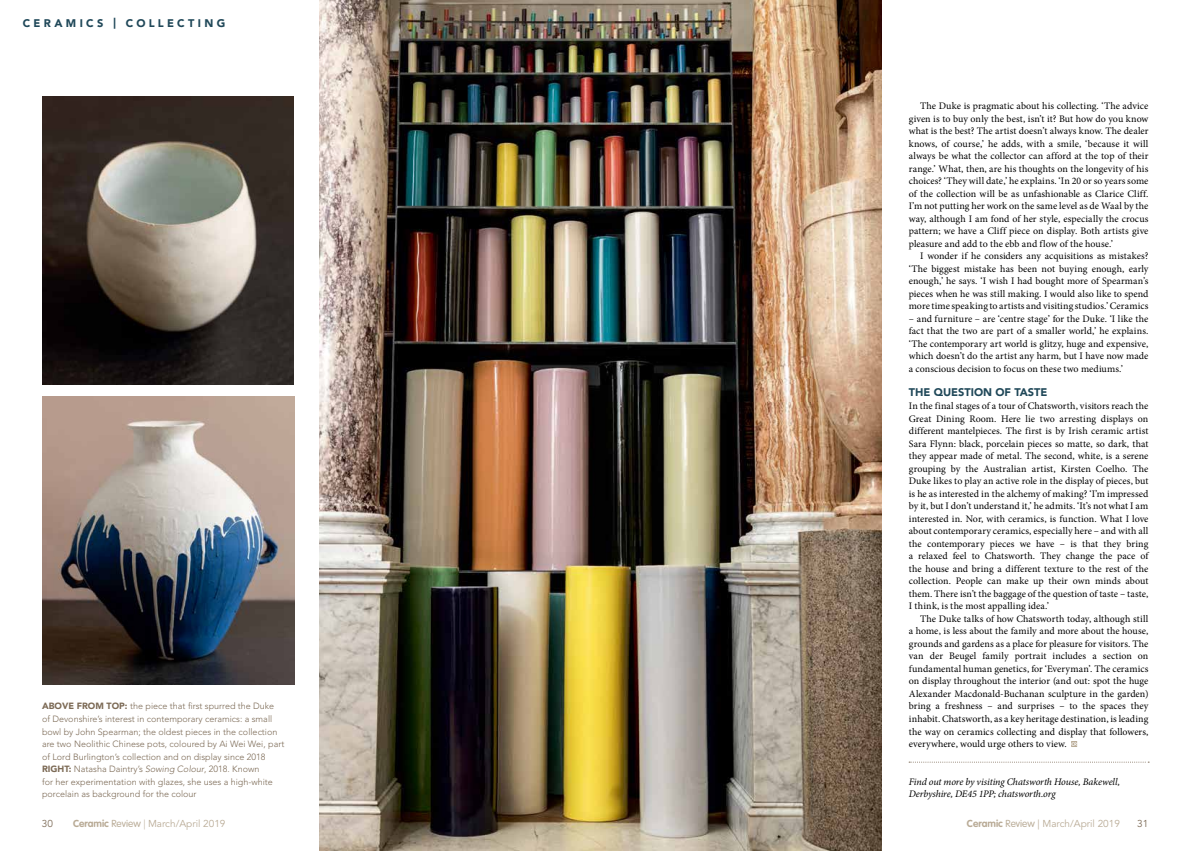
<style>
.page{position:relative;width:1191px;height:851px;background:#fff}
.page>*{position:absolute;margin:0;border:0;box-sizing:border-box;transform-origin:0 0}
.t1{font:900 11px "Avenir LT Std";letter-spacing:.285em;color:#204859}
.t2{font:900 11px "Avenir LT Std";color:#204859}
.t3{font:10px/12.5px "Minion Pro";letter-spacing:.005em;color:#000;text-align:justify}
.t4{font:italic 10px/12.5px "Minion Pro";letter-spacing:-.01em;color:#000}
.t5{font:10px "Avenir LT Std";color:#b9ab96}
.t6{font:10px "Avenir LT Std";color:#7c6a55}
.t7{font:300 9px/12.5px "Avenir LT Std";color:#7c6a55}
.s1{font-weight:900}
.s2{font-style:italic}
.s3{font-family:"VAG Rounded";font-weight:700}
.s4{font-family:"VAG Rounded";font-weight:300}
.s5{font-weight:300}
</style>
<div class="page">
<img style="left:319px;top:0;width:563px;height:850px">
<svg style="left:1071px;top:741px;width:6px;height:5px"></svg>
<svg style="left:909px;top:761px;width:240px;height:1px"></svg>
<img style="left:43px;top:396px;width:251px;height:288px">
<img style="left:42px;top:96px;width:251px;height:288px">
<p class="t1" style="left:23px;top:16px;width:204px">CERAMICS | COLLECTING</p>
<p class="t7" style="left:42px;top:700px;width:244px"><span class="s1">ABOVE FROM TOP:</span> the piece that first spurred the Duke of Devonshire’s interest in contemporary ceramics: a small bowl by John Spearman; the oldest pieces in the collection are two Neolithic Chinese pots, coloured by Ai Wei Wei, part of Lord Burlington’s collection and on display since 2018<br><span class="s1">RIGHT:</span> Natasha Daintry’s <span class="s2">Sowing Colour</span>, 2018. Known<br>for her experimentation with glazes, she uses a high-white porcelain as background for the colour</p>
<p class="t3" style="left:909px;top:100px;width:241px;text-indent:11px">The Duke is pragmatic about his collecting. ‘The advice given is to buy only the best, isn’t it? But how do you know what is the best? The artist doesn’t always know. The dealer knows, of course,’ he adds, with a smile, ‘because it will always be what the collector can afford at the top of their range.’ What, then, are his thoughts on the longevity of his choices? ‘They will date,’ he explains. ‘In 20 or so years some of the collection will be as unfashionable as Clarice Cliff.<br>I’m not putting her work on the same level as de Waal by the way, although I am fond of her style, especially the crocus pattern; we have a Cliff piece on display. Both artists give pleasure and add to the ebb and flow of the house.’</p>
<p class="t3" style="left:909px;top:250px;width:241px;text-indent:11px">I wonder if he considers any acquisitions as mistakes? ‘The biggest mistake has been not buying enough, early enough,’ he says. ‘I wish I had bought more of Spearman’s pieces when he was still making. I would also like to spend more time speaking to artists and visiting studios.’ Ceramics</p>
<p class="t3" style="left:909px;top:312px;width:241px">– and furniture – are ‘centre stage’ for the Duke. ‘I like the fact that the two are part of a smaller world,’ he explains. ‘The contemporary art world is glitzy, huge and expensive, which doesn’t do the artist any harm, but I have now made a conscious decision to focus on these two mediums.’</p>
<p class="t2" style="left:909px;top:385px;width:140px">THE QUESTION OF TASTE</p>
<p class="t3" style="left:909px;top:400px;width:241px">In the final stages of a tour of Chatsworth, visitors reach the Great Dining Room. Here lie two arresting displays on different mantelpieces. The first is by Irish ceramic artist Sara Flynn: black, porcelain pieces so matte, so dark, that they appear made of metal. The second, white, is a serene grouping by the Australian artist, Kirsten Coelho. The Duke likes to play an active role in the display of pieces, but is he as interested in the alchemy of making? ‘I’m impressed by it, but I don’t understand it,’ he admits. ‘It’s not what I am interested in. Nor, with ceramics, is function. What I love about contemporary ceramics, especially here – and with all the contemporary pieces we have – is that they bring a relaxed feel to Chatsworth. They change the pace of the house and bring a different texture to the rest of the collection. People can make up their own minds about them. There isn’t the baggage of the question of taste – taste, I think, is the most appalling idea.’</p>
<p class="t3" style="left:909px;top:612px;width:241px;text-indent:11px">The Duke talks of how Chatsworth today, although still a home, is less about the family and more about the house, grounds and gardens as a place for pleasure for visitors. The van der Beugel family portrait includes a section on fundamental human genetics, for ‘Everyman’. The ceramics on display throughout the interior (and out: spot the huge Alexander Macdonald-Buchanan sculpture in the garden) bring a freshness – and surprises – to the spaces they inhabit. Chatsworth, as a key heritage destination, is leading the way on ceramics collecting and display that followers, everywhere, would urge others to view.</p>
<p class="t4" style="left:909px;top:775px;width:213px">Find out more by visiting Chatsworth House, Bakewell,<br>Derbyshire, DE45 1PP; chatsworth.org</p>
<p class="t6" style="left:42px;top:817px;width:13px">30</p>
<p class="t5" style="left:73px;top:817px;width:154px"><span class="s3">Ceramic</span> <span class="s4">Review</span> <span class="s5">|</span> March/April 2019</p>
<p class="t5" style="left:967px;top:817px;width:154px"><span class="s3">Ceramic</span> <span class="s4">Review</span> | March/April 2019</p>
<p class="t6" style="left:1137px;top:817px;width:13px">31</p>
</div>
